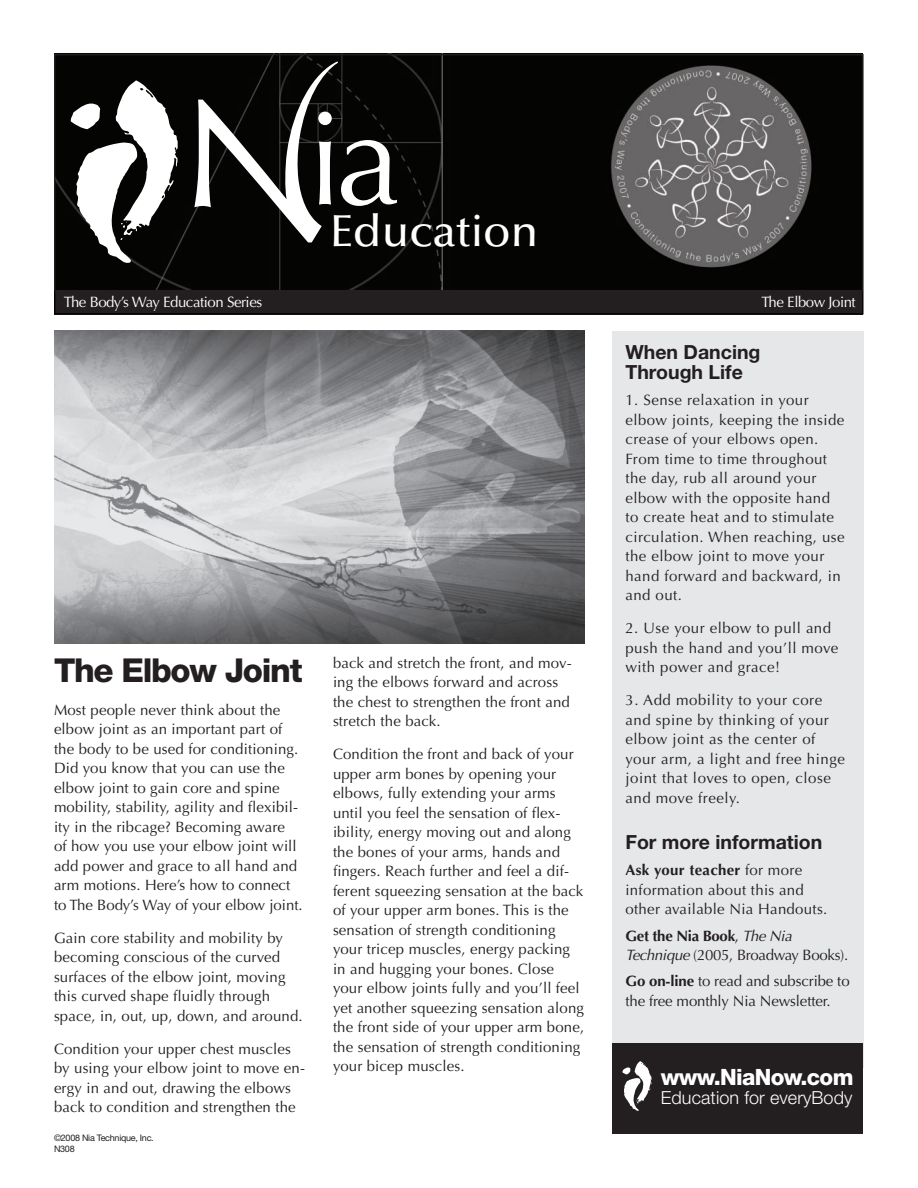
<style>
.page{position:relative;width:918px;height:1188px;background:#fff}
.page>*{position:absolute;margin:0;border:0;box-sizing:border-box;transform-origin:0 0}
.t1{font:500 45px "Optima";color:#fff}
.Heading{font:800 33px "Helvetica Neue";letter-spacing:-.04em;color:#231f20}
.t2{font:800 22.5px "Helvetica Neue";letter-spacing:-.03em;color:#fff}
.t3{font:700 19.5px/19.5px "Helvetica Neue";color:#231f20}
.t4{font:300 18px "Helvetica Neue";letter-spacing:.005em;color:#fff}
.t5{font:15px/19.5px "Optima";letter-spacing:.01em;color:#231f20}
.t6{font:15px/19.5px "Optima";letter-spacing:.03em;color:#231f20}
.t7{font:15px/19.5px "Optima";letter-spacing:.035em;color:#231f20}
.t8{font:15px/19.5px "Optima";letter-spacing:-.01em;color:#231f20}
.t9{font:15px/19.5px "Optima";letter-spacing:-.02em;color:#231f20}
.t10{font:15px "Optima";letter-spacing:-.03em;color:#fff}
.t11{font:9px "Helvetica Neue";letter-spacing:-.03em;color:#231f20}
.s1{font-weight:700}
.s2{font-style:italic}
</style>
<div class="page">
<div style="left:612px;top:331px;width:252px;height:737px;background:#e6e7e9"></div>
<div style="left:55px;top:290px;width:808px;height:25px;background:#131112"></div>
<div style="left:55px;top:55px;width:808px;height:259px;background:#231f20"></div>
<img style="left:56px;top:56px;width:806px;height:233px">
<div style="left:54px;top:54px;width:810px;height:260px;border:1px solid #231f20"></div>
<hr style="left:55px;top:290px;width:808px;height:2px;background:#231f20">
<div style="left:613px;top:1043px;width:250px;height:91px;background:#231f20"></div>
<svg style="left:194px;top:61px;width:203px;height:181px;background:#353534"></svg>
<svg style="left:70px;top:80px;width:108px;height:184px;background:#767675"></svg>
<img style="left:54px;top:331px;width:531px;height:312px">
<svg style="left:622px;top:1061px;width:30px;height:50px"></svg>
<p class="t1" style="left:330px;top:205px;width:210px">Education</p>
<p class="t10" style="left:64px;top:293px;width:200px">The Body’s Way Education Series</p>
<p class="t10" style="left:761px;top:293px;width:96px">The Elbow Joint</p>
<p class="Heading" style="left:54px;top:650px;width:250px">The Elbow Joint</p>
<p class="t5" style="left:54px;top:700px;width:250px">Most people never think about the elbow joint as an important part of the body to be used for conditioning.<br>Did you know that you can use the elbow joint to gain core and spine mobility, stability, agility and flexibil&shy;ity in the ribcage? Becoming aware<br>of how you use your elbow joint will add power and grace to all hand and arm motions. Here’s how to connect to The Body’s Way of your elbow joint.</p>
<p class="t5" style="left:54px;top:928px;width:250px">Gain core stability and mobility by becoming conscious of the curved surfaces of the elbow joint, moving this curved shape fluidly through space, in, out, up, down, and around.</p>
<p class="t5" style="left:54px;top:1039px;width:253px">Condition your upper chest muscles by using your elbow joint to move en&shy;ergy in and out, drawing the elbows back to condition and strengthen the</p>
<p class="t11" style="left:54px;top:1133px;width:101px">©2008 Nia Technique, Inc.</p>
<p class="t11" style="left:54px;top:1143px;width:22px">N308</p>
<p class="t5" style="left:333px;top:653px;width:240px">back and stretch the front, and mov&shy;ing the elbows forward and across the chest to strengthen the front and stretch the back.</p>
<p class="t5" style="left:333px;top:744px;width:253px">Condition the front and back of your upper arm bones by opening your elbows, fully extending your arms until you feel the sensation of flex&shy;ibility, energy moving out and along the bones of your arms, hands and fingers. Reach further and feel a dif&shy;ferent squeezing sensation at the back of your upper arm bones. This is the sensation of strength conditioning your tricep muscles, energy packing in and hugging your bones. Close your elbow joints fully and you’ll feel yet another squeezing sensation along the front side of your upper arm bone, the sensation of strength conditioning your bicep muscles.</p>
<p class="t3" style="left:625px;top:342px;width:137px">When Dancing<br>Through Life</p>
<p class="t6" style="left:626px;top:391px;width:221px">1. Sense relaxation in your elbow joints, keeping the inside crease of your elbows open.<br>From time to time throughout the day, rub all around your elbow with the opposite hand to create heat and to stimulate circulation. When reaching, use the elbow joint to move your hand forward and backward, in and out.</p>
<p class="t6" style="left:626px;top:619px;width:214px">2. Use your elbow to pull and push the hand and you’ll move with power and grace!</p>
<p class="t7" style="left:626px;top:691px;width:221px">3. Add mobility to your core and spine by thinking of your elbow joint as the center of your arm, a light and free hinge joint that loves to open, close and move freely.</p>
<p class="t3" style="left:626px;top:832px;width:198px">For more information</p>
<p class="t5" style="left:626px;top:861px;width:203px"><span class="s1">Ask your teacher</span> for more information about this and other available Nia Handouts.</p>
<p class="t9" style="left:626px;top:926px;width:224px"><span class="s1">Get the Nia Book</span>, <span class="s2">The Nia<br>Technique</span> (2005, Broadway Books).</p>
<p class="t8" style="left:626px;top:972px;width:226px"><span class="s1">Go on-line</span> to read and subscribe to the free monthly Nia Newsletter.</p>
<p class="t2" style="left:661px;top:1063px;width:194px">www.NiaNow.com</p>
<p class="t4" style="left:661px;top:1087px;width:193px">Education for everyBody</p>
</div>
